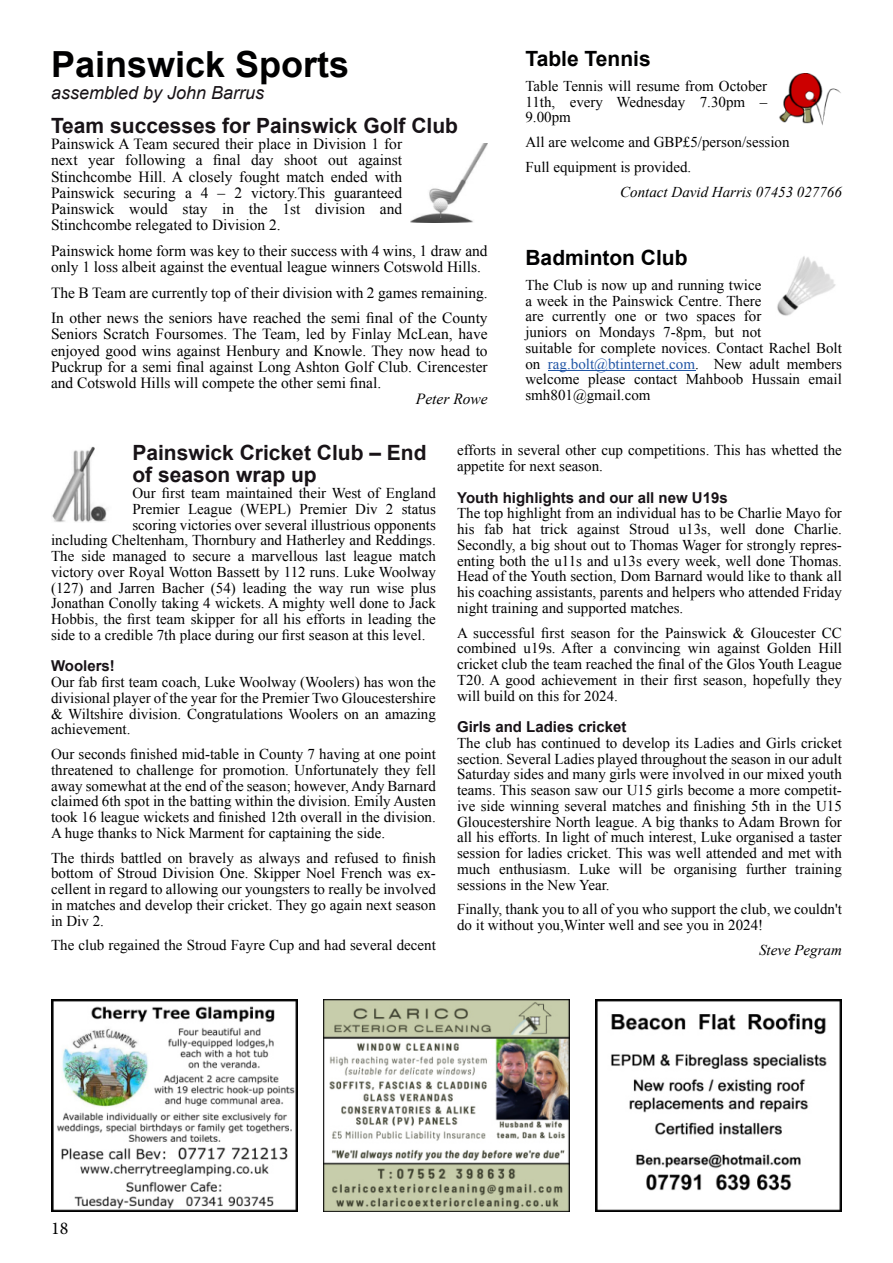
<style>
.page{position:relative;width:893px;height:1263px;background:#fff}
.page>*{position:absolute;margin:0;border:0;box-sizing:border-box;transform-origin:0 0}
.t1{font:700 36px "Arial";color:#000001}
.t2{font:700 21px/22.5px "Arial";color:#181317}
.t3{font:700 21px "Arial";color:#000001}
.t4{font:italic 18px "Arial";color:#181317}
.t5{font:18px "Minion Pro";color:#000001}
.t6{font:15.45px/16.2px "Times New Roman";color:#000001;text-align:justify}
.t7{font:italic 15.45px "Times New Roman";color:#000001}
.t8{font:15px/15.8px "Times New Roman";color:#000001;text-align:justify}
.t9{font:700 15px "Arial";color:#181317}
.t10{font:italic 15px "Times New Roman";color:#000001}
.s1{color:#2155a5}
</style>
<div class="page">
<img style="left:52px;top:446px;width:55px;height:76px">
<img style="left:411px;top:144px;width:77px;height:78px">
<img style="left:323px;top:999px;width:247px;height:213px">
<img style="left:595px;top:999px;width:247px;height:213px">
<img style="left:51px;top:999px;width:247px;height:213px">
<img style="left:779px;top:73px;width:62px;height:52px">
<hr style="left:548px;top:370px;width:147px;height:1px;background:#2155a5">
<img style="left:777px;top:256px;width:59px;height:60px">
<h1 class="t1" style="left:51px;top:51px;width:300px">Painswick Sports</h1>
<p class="t4" style="left:51px;top:86px;width:215px">assembled by John Barrus</p>
<h2 class="t2" style="left:51px;top:116px;width:408px">Team successes for Painswick Golf Club</h2>
<p class="t6" style="left:51px;top:137px;width:353px">Painswick A Team secured their place in Division 1 for next year following a final day shoot out against Stinchcombe Hill. A closely fought match ended with Painswick securing a 4 – 2 victory.This guaranteed Painswick would stay in the 1st division and Stinchcombe relegated to Division 2.</p>
<p class="t6" style="left:51px;top:244px;width:438px">Painswick home form was key to their success with 4 wins, 1 draw and only 1 loss albeit against the eventual league winners Cotswold Hills.</p>
<p class="t6" style="left:51px;top:281px;width:438px;line-height:25.5px">The B Team are currently top of their division with 2 games remaining.<br>In other news the seniors have reached the semi final of the County</p>
<p class="t6" style="left:51px;top:328px;width:438px">Seniors Scratch Foursomes. The Team, led by Finlay McLean, have enjoyed good wins against Henbury and Knowle. They now head to Puckrup for a semi final against Long Ashton Golf Club. Cirencester and Cotswold Hills will compete the other semi final.</p>
<p class="t7" style="left:416px;top:394px;width:73px">Peter Rowe</p>
<h2 class="t3" style="left:525px;top:51px;width:127px">Table Tennis</h2>
<p class="t8" style="left:525px;top:79px;width:243px">Table Tennis will resume from October 11th, every Wednesday 7.30pm – 9.00pm</p>
<p class="t8" style="left:525px;top:131px;width:266px;line-height:24.8px">All are welcome and GBP£5/person/session<br>Full equipment is provided.</p>
<p class="t10" style="left:620px;top:186px;width:223px">Contact David Harris 07453 027766</p>
<h2 class="t3" style="left:525px;top:250px;width:164px">Badminton Club</h2>
<p class="t8" style="left:525px;top:278px;width:318px;text-align:left">The Club is now up and running twice<br>a week in the Painswick Centre. There<br>are currently one or two spaces for<br>juniors on Mondays 7-8pm, but not<br>suitable for complete novices. Contact Rachel Bolt on <span class="s1">rag.bolt@btinternet.com</span>. New adult members welcome please contact Mahboob Hussain email smh801@gmail.com</p>
<h2 class="t2" style="left:132px;top:443px;width:296px">Painswick Cricket Club – End of season wrap up</h2>
<p class="t8" style="left:132px;top:487px;width:305px">Our first team maintained their West of England</p>
<p class="t8" style="left:132px;top:502px;width:305px">Premier League (WEPL) Premier Div 2 status</p>
<p class="t8" style="left:132px;top:518px;width:305px">scoring victories over several illustrious opponents</p>
<p class="t8" style="left:51px;top:534px;width:386px">including Cheltenham, Thornbury and Hatherley and Reddings.</p>
<p class="t8" style="left:51px;top:550px;width:386px">The side managed to secure a marvellous last league match</p>
<p class="t8" style="left:51px;top:565px;width:386px">victory over Royal Wotton Bassett by 112 runs. Luke Woolway</p>
<p class="t8" style="left:51px;top:581px;width:386px">(127) and Jarren Bacher (54) leading the way run wise plus</p>
<p class="t8" style="left:51px;top:597px;width:386px">Jonathan Conolly taking 4 wickets. A mighty well done to Jack</p>
<p class="t8" style="left:51px;top:613px;width:386px">Hobbis, the first team skipper for all his efforts in leading the</p>
<p class="t8" style="left:51px;top:628px;width:376px">side to a credible 7th place during our first season at this level.</p>
<p class="t9" style="left:51px;top:660px;width:65px">Woolers!</p>
<p class="t8" style="left:51px;top:676px;width:386px">Our fab first team coach, Luke Woolway (Woolers) has won the divisional player of the year for the Premier Two Gloucestershire &amp; Wiltshire division. Congratulations Woolers on an amazing achievement.</p>
<p class="t8" style="left:51px;top:748px;width:386px">Our seconds finished mid-table in County 7 having at one point threatened to challenge for promotion. Unfortunately they fell away somewhat at the end of the season; however, Andy Barnard claimed 6th spot in the batting within the division. Emily Austen took 16 league wickets and finished 12th overall in the division.<br>A huge thanks to Nick Marment for captaining the side.</p>
<p class="t8" style="left:51px;top:851px;width:386px">The thirds battled on bravely as always and refused to finish bottom of Stroud Division One. Skipper Noel French was ex&shy;cellent in regard to allowing our youngsters to really be involved in matches and develop their cricket. They go again next season in Div 2.</p>
<p class="t8" style="left:51px;top:939px;width:386px">The club regained the Stroud Fayre Cup and had several decent</p>
<p class="t8" style="left:457px;top:444px;width:386px">efforts in several other cup competitions. This has whetted the appetite for next season.</p>
<p class="t9" style="left:457px;top:492px;width:272px">Youth highlights and our all new U19s</p>
<p class="t8" style="left:457px;top:507px;width:386px">The top highlight from an individual has to be Charlie Mayo for his fab hat trick against Stroud u13s, well done Charlie.<br>Secondly, a big shout out to Thomas Wager for strongly repres&shy;enting both the u11s and u13s every week, well done Thomas.<br>Head of the Youth section, Dom Barnard would like to thank all his coaching assistants, parents and helpers who attended Friday night training and supported matches.</p>
<p class="t8" style="left:457px;top:626px;width:386px">A successful first season for the Painswick &amp; Gloucester CC combined u19s. After a convincing win against Golden Hill cricket club the team reached the final of the Glos Youth League T20. A good achievement in their first season, hopefully they will build on this for 2024.</p>
<p class="t9" style="left:457px;top:721px;width:171px">Girls and Ladies cricket</p>
<p class="t8" style="left:457px;top:736px;width:386px">The club has continued to develop its Ladies and Girls cricket section. Several Ladies played throughout the season in our adult Saturday sides and many girls were involved in our mixed youth teams. This season saw our U15 girls become a more competit&shy;ive side winning several matches and finishing 5th in the U15<br>Gloucestershire North league. A big thanks to Adam Brown for all his efforts. In light of much interest, Luke organised a taster session for ladies cricket. This was well attended and met with much enthusiasm. Luke will be organising further training sessions in the New Year.</p>
<p class="t8" style="left:457px;top:903px;width:386px">Finally, thank you to all of you who support the club, we couldn't do it without you,Winter well and see you in 2024!</p>
<p class="t10" style="left:759px;top:944px;width:84px">Steve Pegram</p>
<p class="t5" style="left:51px;top:1221px;width:19px">18</p>
</div>
